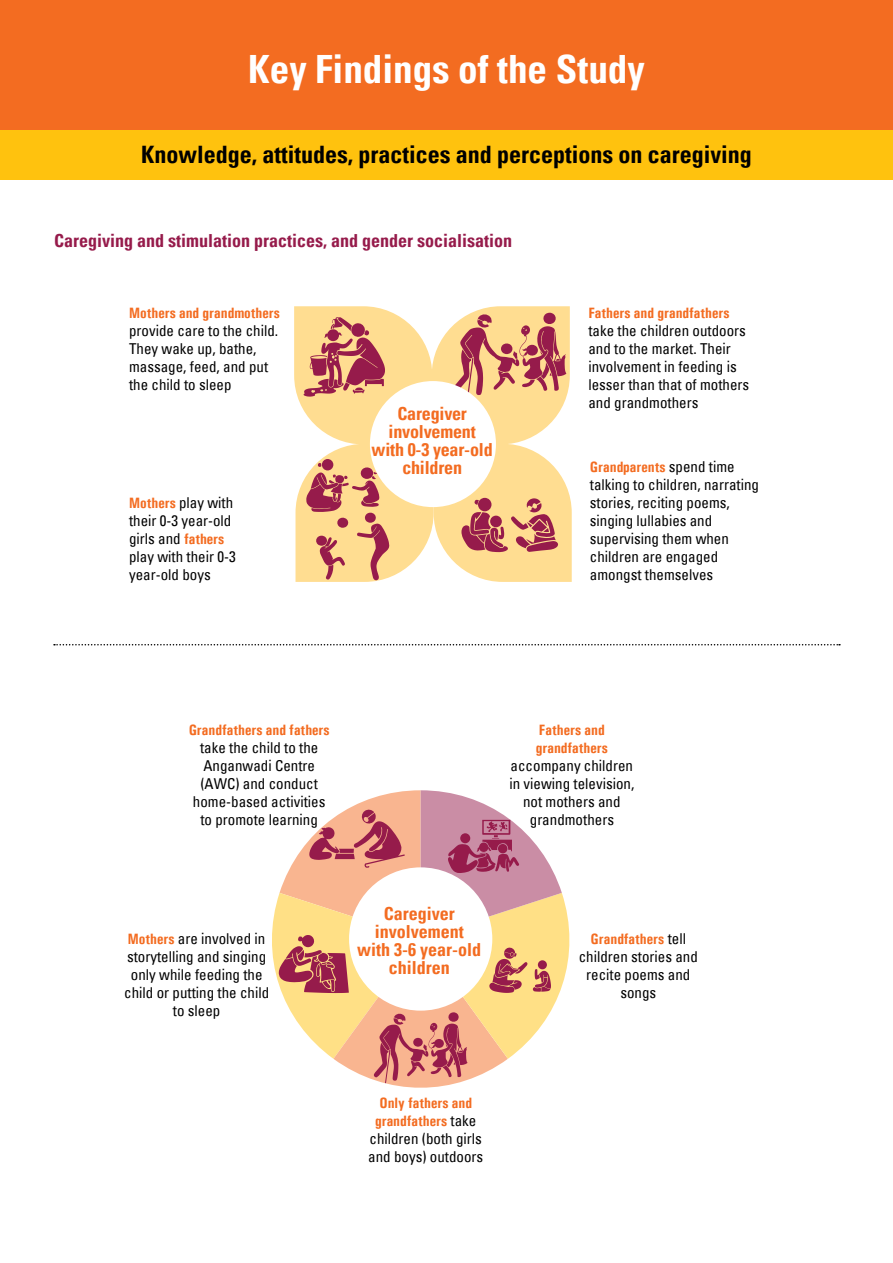
<style>
.page{position:relative;width:893px;height:1263px;background:#fff}
.page>*{position:absolute;margin:0;border:0;box-sizing:border-box;transform-origin:0 0}
.t1{font:700 condensed 39px "Univers";color:#fff}
.t2{font:700 condensed 24px "Univers";color:#000}
.t3{font:700 condensed 18px/18px "Univers";letter-spacing:-.005em;color:#f36c21;text-align:center}
.t4{font:700 condensed 18px "Univers";color:#961b4b}
.t5{font:condensed 15px/18px "Univers";color:#000;text-align:center}
.t6{font:700 condensed 15px/18px "Univers";color:#f36c21}
.s1{font-weight:700;color:#f36c21}
</style>
<div class="page">
<div style="left:0;top:0;width:893px;height:132px;background:#f36c21"></div>
<div style="left:0;top:130px;width:893px;height:50px;background:#ffc20e"></div>
<svg style="left:54px;top:644px;width:786px;height:1px"></svg>
<svg style="left:294px;top:306px;width:278px;height:276px"></svg>
<svg style="left:272px;top:790px;width:298px;height:298px"></svg>
<h1 class="t1" style="left:248px;top:45px;width:398px">Key Findings of the Study</h1>
<h2 class="t2" style="left:141px;top:139px;width:612px">Knowledge, attitudes, practices and perceptions on caregiving</h2>
<p class="t4" style="left:54px;top:230px;width:459px">Caregiving and stimulation practices, and gender socialisation</p>
<p class="t6" style="left:129px;top:303px;width:152px">Mothers and grandmothers</p>
<p class="t5" style="left:129px;top:321px;width:151px;text-align:left">provide care to the child.<br>They wake up, bathe, massage, feed, and put the child to sleep</p>
<p class="t5" style="left:129px;top:494px;width:108px;text-align:left"><span class="s1">Mothers</span> play with their 0-3 year-old girls and <span class="s1">fathers </span>play with their 0-3 year-old boys</p>
<p class="t3" style="left:372px;top:405px;width:123px">Caregiver involvement with 0-3 year-old children</p>
<p class="t6" style="left:588px;top:303px;width:143px">Fathers and grandfathers</p>
<p class="t5" style="left:588px;top:321px;width:162px;text-align:left">take the children outdoors and to the market. Their involvement in feeding is lesser than that of mothers and grandmothers</p>
<p class="t5" style="left:590px;top:458px;width:171px;text-align:left"><span class="s1">Grandparents</span> spend time talking to children, narrating stories, reciting poems, singing lullabies and supervising them when children are engaged amongst themselves</p>
<p class="t6" style="left:189px;top:721px;width:142px">Grandfathers and fathers</p>
<p class="t5" style="left:193px;top:738px;width:134px">take the child to the<br>Anganwadi Centre (AWC) and conduct home-based activities to promote learning</p>
<p class="t6" style="left:536px;top:721px;width:74px">Fathers and grandfathers</p>
<p class="t5" style="left:509px;top:756px;width:126px">accompany children in viewing television, not mothers and grandmothers</p>
<p class="t5" style="left:124px;top:930px;width:146px"><span class="s1">Mothers</span> are involved in storytelling and singing only while feeding the child or putting the child to sleep</p>
<p class="t3" style="left:357px;top:904px;width:125px">Caregiver involvement with 3-6 year-old children</p>
<p class="t5" style="left:579px;top:930px;width:121px"><span class="s1">Grandfathers</span> tell children stories and recite poems and songs</p>
<p class="t5" style="left:368px;top:1094px;width:116px"><span class="s1">Only fathers and grandfathers</span> take children (both girls and boys) outdoors</p>
</div>
